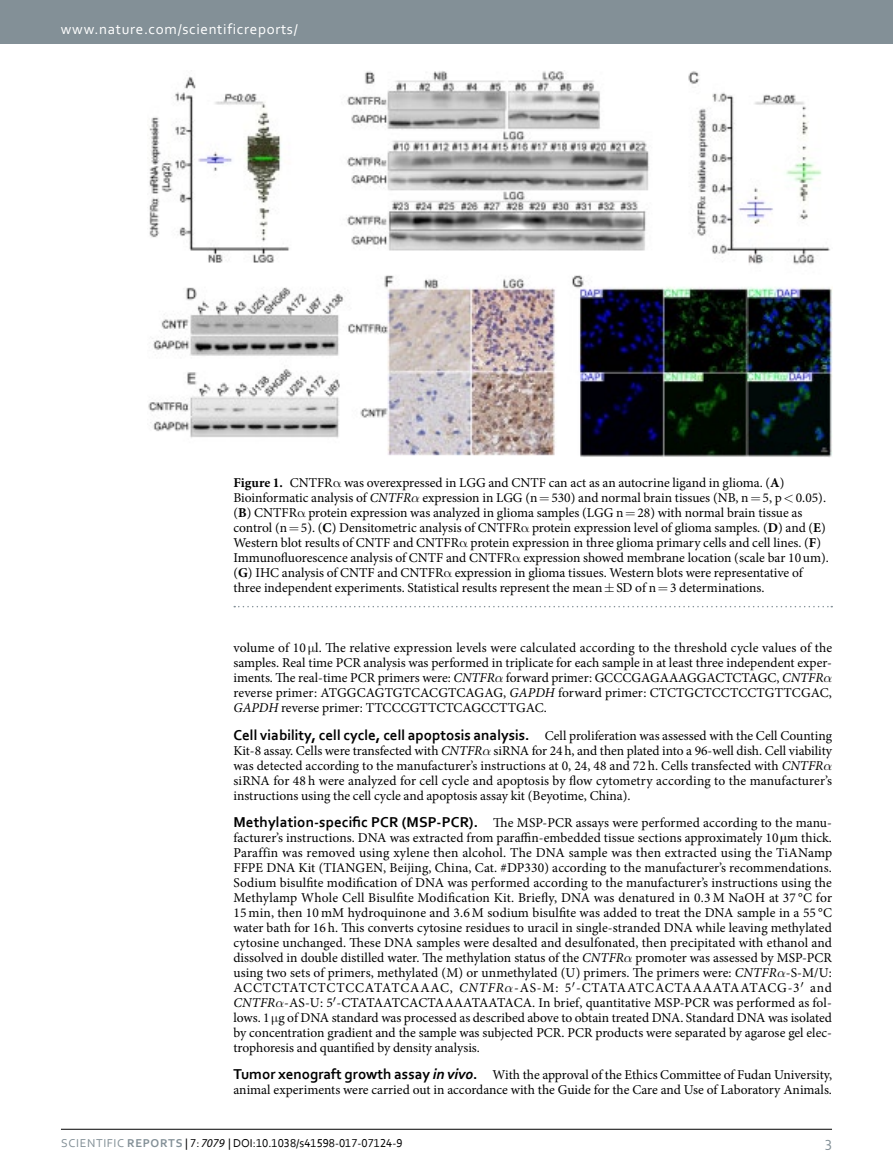
<style>
.page{position:relative;width:893px;height:1174px;background:#fff}
.page>*{position:absolute;margin:0;border:0;box-sizing:border-box;transform-origin:0 0}
.t1{font:15px "Corbel 2";letter-spacing:.045em;color:#fff}
.t2{font:15px "Corbel 2";color:#839097}
.t3{font:13.5px/15px "Minion Pro";color:#000}
.t4{font:12px "Corbel";color:#000}
.s1{font-weight:700}
.s2{font-style:italic}
.s3{font-family:"Corbel";font-weight:700;font-size:15px}
.s4{font-family:"STIX General"}
.s5{font-family:"Corbel";font-weight:700;font-style:italic;font-size:15px}
.s6{font-family:"Corbel 2";color:#839097}
.s7{font-family:"Corbel Bold 2";color:#839097}
.s8{font-family:"Myriad Pro";font-style:italic}
</style>
<div class="page">
<div style="left:0;top:0;width:893px;height:43px;background:#839097"></div>
<hr style="left:61px;top:1129px;width:771px;height:1px;background:#000">
<img style="left:148px;top:71px;width:684px;height:386px">
<svg style="left:234px;top:606px;width:598px;height:1px"></svg>
<p class="t1" style="left:61px;top:19px;width:238px">www.nature.com/scientificreports/</p>
<p class="t3" style="left:233px;top:475px;width:597px"><span class="s1">Figure 1.</span> CNTFR was overexpressed in LGG and CNTF can act as an autocrine ligand in glioma. (<span class="s1">A</span>)<br>Bioinformatic analysis of <span class="s2">CNTFR</span> expression in LGG (n 530) and normal brain tissues (NB, n 5, p 0.05). (<span class="s1">B</span>) CNTFR protein expression was analyzed in glioma samples (LGG n 28) with normal brain tissue as control (n 5). (<span class="s1">C</span>) Densitometric analysis of CNTFR protein expression level of glioma samples. (<span class="s1">D</span>) and (<span class="s1">E</span>)<br>Western blot results of CNTF and CNTFR protein expression in three glioma primary cells and cell lines. (<span class="s1">F</span>)<br>Immunofluorescence analysis of CNTF and CNTFR expression showed membrane location (scale bar 10um). (<span class="s1">G</span>) IHC analysis of CNTF and CNTFR expression in glioma tissues. Western blots were representative of three independent experiments. Statistical results represent the mean SD of n 3 determinations.</p>
<p class="t3" style="left:233px;top:640px;width:600px">volume of 10 l. The relative expression levels were calculated according to the threshold cycle values of the samples. Real time PCR analysis was performed in triplicate for each sample in at least three independent exper&shy;iments. The real-time PCR primers were: <span class="s2">CNTFR</span> forward primer: GCCCGAGAAAGGACTCTAGC, <span class="s2">CNTFR </span>reverse primer: ATGGCAGTGTCACGTCAGAG, <span class="s2">GAPDH</span> forward primer: CTCTGCTCCTCCTGTTCGAC, <span class="s2">GAPDH</span> reverse primer: TTCCCGTTCTCAGCCTTGAC.</p>
<p class="t3" style="left:233px;top:727px;width:600px"><span class="s3">Cell viability, cell cycle, cell apoptosis analysis.</span> Cell proliferation was assessed with the Cell Counting Kit-8 assay. Cells were transfected with <span class="s2">CNTFR</span> siRNA for 24h, and then plated into a 96-well dish. Cell viability was detected according to the manufacturer’s instructions at 0, 24, 48 and 72 h. Cells transfected with <span class="s2">CNTFR </span>siRNA for 48 h were analyzed for cell cycle and apoptosis by flow cytometry according to the manufacturer’s instructions using the cell cycle and apoptosis assay kit (Beyotime, China).</p>
<p class="t3" style="left:233px;top:815px;width:600px;text-align:justify"><span class="s3">Methylation-specific PCR (MSP-PCR).</span> The MSP-PCR assays were performed according to the manu&shy;facturer’s instructions. DNA was extracted from paraffin-embedded tissue sections approximately 10 <span class="s4">µ</span>m thick.<br>Paraffin was removed using xylene then alcohol. The DNA sample was then extracted using the TiANamp FFPE DNA Kit (TIANGEN, Beijing, China, Cat. #DP330) according to the manufacturer’s recommendations.<br>Sodium bisulfite modification of DNA was performed according to the manufacturer’s instructions using the Methylamp Whole Cell Bisulfite Modification Kit. Briefly, DNA was denatured in 0.3 M NaOH at 37 °C for 15 min, then 10 mM hydroquinone and 3.6 M sodium bisulfite was added to treat the DNA sample in a 55 °C water bath for 16 h. This converts cytosine residues to uracil in single-stranded DNA while leaving methylated cytosine unchanged. These DNA samples were desalted and desulfonated, then precipitated with ethanol and dissolved in double distilled water. The methylation status of the <span class="s2">CNTFR</span> promoter was assessed by MSP-PCR using two sets of primers, methylated (M) or unmethylated (U) primers. The primers were: <span class="s2">CNTFR</span> -S-M/U:<br>ACCTCTATCTCTCCATATCAAAC, <span class="s2">CNTFR</span> -AS-M: 5 -CTATAATCACTAAAATAATACG-3 and <span class="s2">CNTFR</span> -AS-U: 5 -CTATAATCACTAAAATAATACA. In brief, quantitative MSP-PCR was performed as fol&shy;lows. 1 g of DNA standard was processed as described above to obtain treated DNA. Standard DNA was isolated by concentration gradient and the sample was subjected PCR. PCR products were separated by agarose gel elec&shy;trophoresis and quantified by density analysis.</p>
<p class="t3" style="left:233px;top:1067px;width:600px"><span class="s3">Tumor xenograft growth assay</span> <span class="s5">in vivo</span><span class="s3">.</span> With the approval of the Ethics Committee of Fudan University, animal experiments were carried out in accordance with the Guide for the Care and Use of Laboratory Animals.</p>
<p class="t4" style="left:61px;top:1135px;width:343px"><span class="s6">SCIeNTIFIC</span> <span class="s7">REPORTS</span> | 7: <span class="s8">7079</span> | DOI:10.1038/s41598-017-07124-9</p>
<p class="t2" style="left:825px;top:1132px;width:8px">3</p>
</div>
